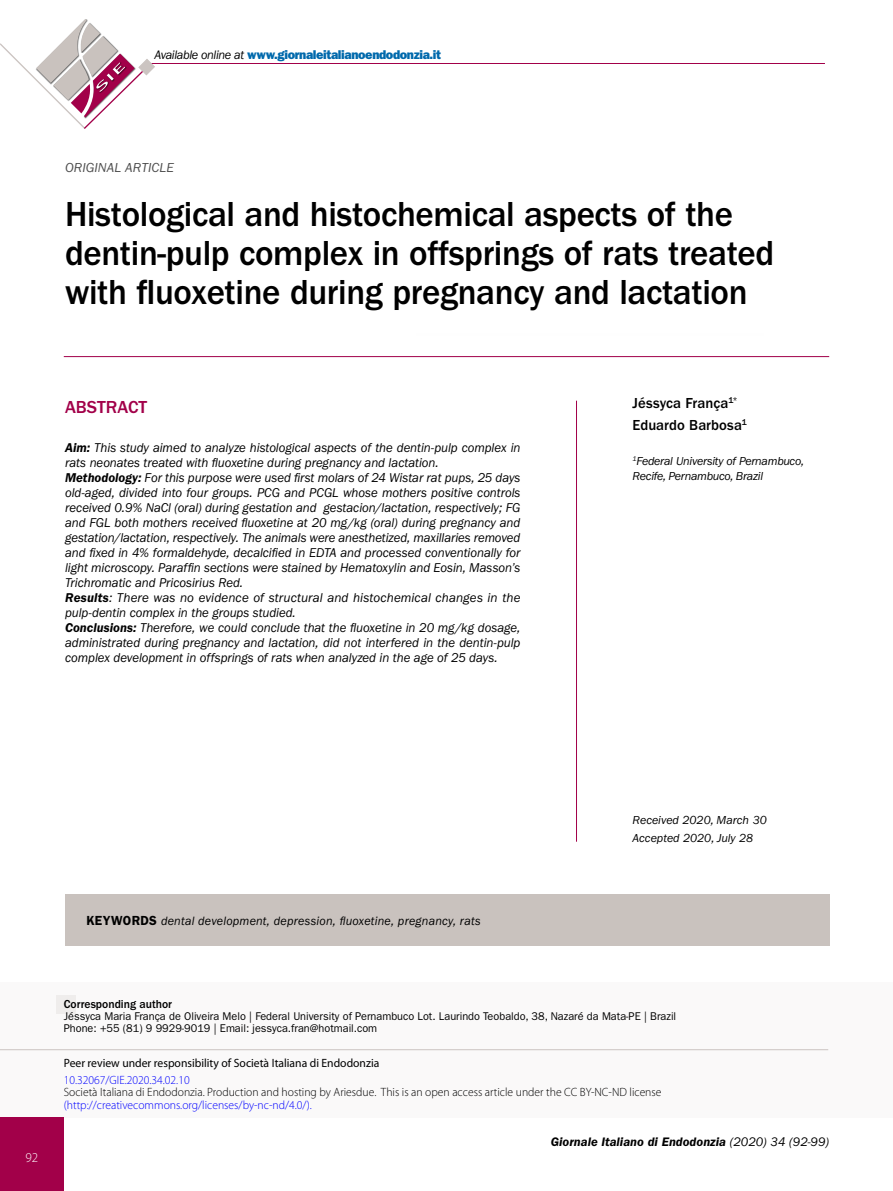
<style>
.page{position:relative;width:893px;height:1191px;background:#fff}
.page>*{position:absolute;margin:0;border:0;box-sizing:border-box;transform-origin:0 0}
.t1{font:500 36px/39px "ITC Franklin Gothic Std";letter-spacing:-.01em;color:#000}
.t2{font:500 18px "ITC Franklin Gothic Std";color:#a20049}
.t3{font:500 15px/22.2px "ITC Franklin Gothic Std";letter-spacing:.005em;color:#000}
.t4{font:italic 13.5px "ITC Franklin Gothic Std";letter-spacing:.005em;color:#4d4d4d}
.t5{font:300 13.5px "Myriad Pro";color:#fff}
.t6{font:italic 13.2px/15px "ITC Franklin Gothic Std";letter-spacing:-.005em;color:#000}
.t7{font:12.75px "ITC Franklin Gothic Std Hvy";letter-spacing:-.03em;color:#0069ac}
.t8{font:italic 600 12.75px "ITC Franklin Gothic Std";color:#000}
.t9{font:italic 12.45px "ITC Franklin Gothic Std";letter-spacing:.015em;color:#000}
.t10{font:300 12px "Myriad Pro";color:#000}
.t11{font:300 12px "Myriad Pro";color:#00f}
.t12{font:12px "Myriad Pro";color:#000}
.t13{font:italic 12px/15px "ITC Franklin Gothic Std";letter-spacing:-.02em;color:#000}
.t14{font:italic 12px/18px "ITC Franklin Gothic Std";color:#000}
.t15{font:500 12px "ITC Franklin Gothic Std";color:#000}
.t16{font:11.25px/12px "ITC Franklin Gothic Std";color:#000}
.s1{font-family:"ITC Franklin Gothic Std";font-style:italic;color:#000}
.s2{font-weight:600}
.s3{font-weight:600;font-style:normal;font-size:13.2px}
.s4{font-weight:400}
</style>
<div class="page">
<div style="left:1px;top:982px;width:892px;height:136px;background:#faf9f9"></div>
<hr style="left:147px;top:63px;width:678px;height:1px;background:#a20049">
<div style="left:0;top:1118px;width:64px;height:73px;background:#a20049"></div>
<svg style="left:0;top:19px;width:155px;height:110px"></svg>
<hr style="left:0;top:1049px;width:828px;height:1px;background:#cbc4c1">
<div style="left:56px;top:996px;width:20px;height:18px;background:#efedec"></div>
<hr style="left:576px;top:401px;width:1px;height:440px;background:#a20049">
<div style="left:65px;top:894px;width:764px;height:52px;background:#c9c2be"></div>
<hr style="left:64px;top:356px;width:765px;height:1px;background:#a20049">
<p class="t7" style="left:155px;top:47px;width:288px"><span class="s1">Available online at</span> www.giornaleitalianoendodonzia.it</p>
<p class="t4" style="left:65px;top:160px;width:110px">ORIGINAL ARTICLE</p>
<h1 class="t1" style="left:65px;top:195px;width:711px">Histological and histochemical aspects of the dentin-pulp complex in offsprings of rats treated with fluoxetine during pregnancy and lactation</h1>
<h2 class="t2" style="left:65px;top:397px;width:84px">ABSTRACT</h2>
<p class="t6" style="left:65px;top:440px;width:457px"><span class="s2">Aim:</span> This study aimed to analyze histological aspects of the dentin-pulp complex in rats neonates treated with fluoxetine during pregnancy and lactation.<br><span class="s2">Methodology:</span> For this purpose were used first molars of 24 Wistar rat pups, 25 days old-aged, divided into four groups. PCG and PCGL whose mothers positive controls received 0.9% NaCl (oral) during gestation and gestacion/lactation, respectively; FG and FGL both mothers received fluoxetine at 20 mg/kg (oral) during pregnancy and gestation/lactation, respectively. The animals were anesthetized, maxillaries removed and fixed in 4% formaldehyde, decalcified in EDTA and processed conventionally for light microscopy. Paraffin sections were stained by Hematoxylin and Eosin, Masson’s Trichromatic and Pricosirius Red.<br><span class="s2">Results</span>: There was no evidence of structural and histochemical changes in the pulp-dentin complex in the groups studied.<br><span class="s2">Conclusions:</span> Therefore, we could conclude that the fluoxetine in 20 mg/kg dosage, administrated during pregnancy and lactation, did not interfered in the dentin-pulp complex development in offsprings of rats when analyzed in the age of 25 days.</p>
<p class="t3" style="left:632px;top:392px;width:116px">Jéssyca França<sup>1*<br></sup>Eduardo Barbosa<sup>1</sup></p>
<p class="t13" style="left:632px;top:453px;width:173px"><sup>1</sup>Federal University of Pernambuco,<br>Recife, Pernambuco, Brazil</p>
<p class="t9" style="left:86px;top:913px;width:396px"><span class="s3">KEYWORDS</span> dental development, depression, fluoxetine, pregnancy, rats</p>
<p class="t14" style="left:632px;top:811px;width:136px">Received 2020, March 30<br>Accepted 2020, July 28</p>
<p class="t5" style="left:25px;top:1149px;width:14px">92</p>
<p class="t15" style="left:64px;top:997px;width:110px">Corresponding author</p>
<p class="t16" style="left:64px;top:1010px;width:614px">Jéssyca Maria França de Oliveira Melo | Federal University of Pernambuco Lot. Laurindo Teobaldo, 38, Nazaré da Mata-PE | Brazil<br>Phone: +55 (81) 9 9929-9019 | Email: jessyca.fran@hotmail.com</p>
<p class="t12" style="left:64px;top:1055px;width:317px">Peer review under responsibility of Società Italiana di Endodonzia</p>
<p class="t11" style="left:64px;top:1072px;width:127px">10.32067/GIE.2020.34.02.10</p>
<p class="t10" style="left:64px;top:1085px;width:599px">Società Italiana di Endodonzia. Production and hosting by Ariesdue. This is an open access article under the CC BY-NC-ND license</p>
<p class="t11" style="left:64px;top:1098px;width:249px">(http://creativecommons.org/licenses/by-nc-nd/4.0/).</p>
<p class="t8" style="left:551px;top:1134px;width:280px">Giornale Italiano di Endodonzia <span class="s4">(2020) 34 (92-99)</span></p>
</div>
